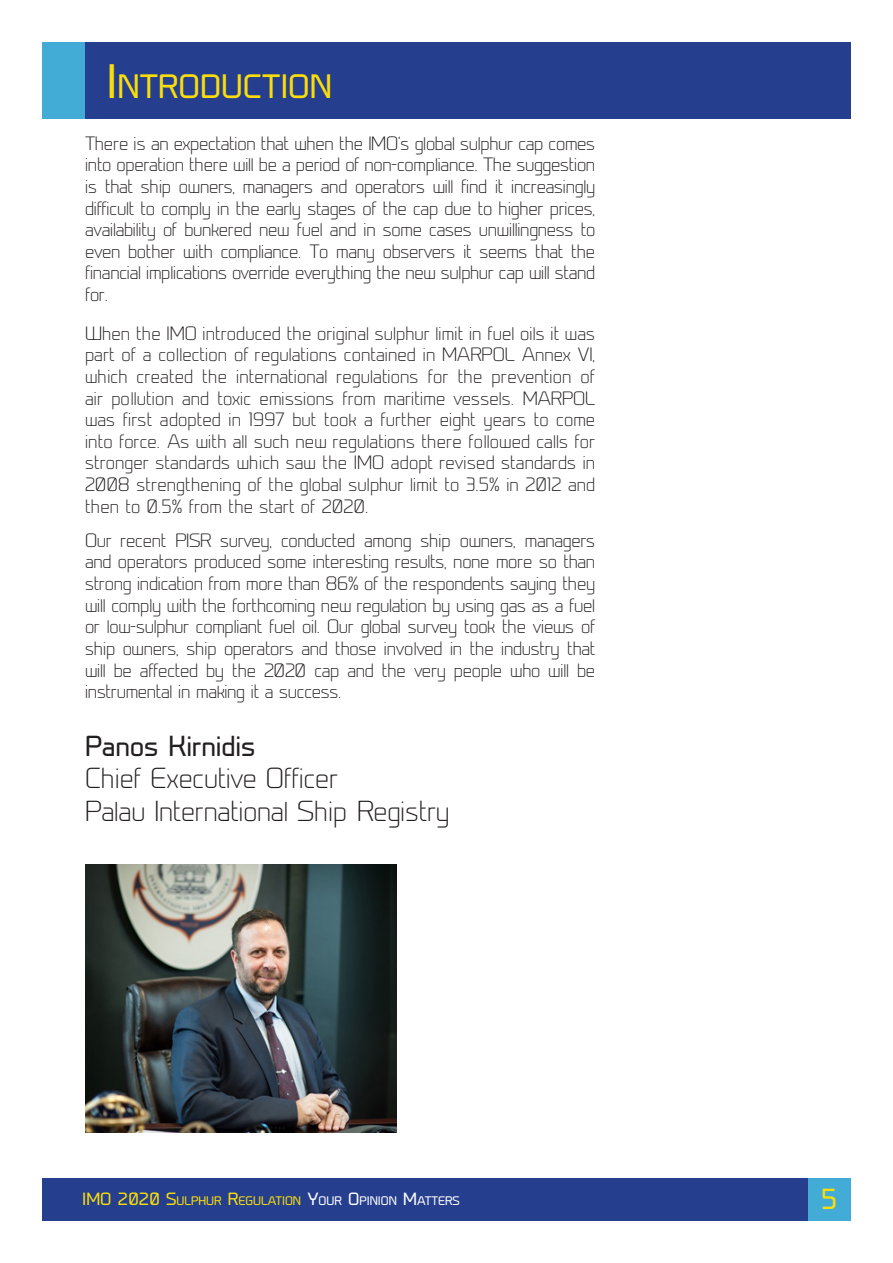
<style>
.page{position:relative;width:893px;height:1263px;background:#fff}
.page>*{position:absolute;margin:0;border:0;box-sizing:border-box;transform-origin:0 0}
.t1{font:31.5px "Prime";color:#fadd0b}
.t2{font:300 27px "Prime";letter-spacing:-.01em;color:#231f20}
.t3{font:27px "Prime";letter-spacing:-.01em;color:#231f20}
.t4{font:27px "Prime";color:#fadd0b}
.t5{font:300 18px/21.6px "Prime";letter-spacing:-.02em;color:#231f20;text-align:justify}
.t6{font:11.55px "Prime";color:#fadd0b}
.s1{font-size:45px}
.s2{font-size:16.5px}
.s3{font-size:16.5px;color:#fff}
.s4{color:#fff}
</style>
<div class="page">
<div style="left:43px;top:1178px;width:807px;height:42px;background:#253f8e"></div>
<div style="left:808px;top:1178px;width:42px;height:42px;background:#43acd6"></div>
<div style="left:43px;top:43px;width:42px;height:76px;background:#43acd6"></div>
<img style="left:85px;top:865px;width:312px;height:267px">
<div style="left:85px;top:43px;width:765px;height:76px;background:#253f8e"></div>
<p class="t1" style="left:106px;top:67px;width:227px"><span class="s1">I</span> NTRODUCTION</p>
<p class="t5" style="left:85px;top:133px;width:512px">There is an expectation that when the IMO’s global sulphur cap comes into operation there will be a period of non-compliance. The suggestion is that ship owners, managers and operators will find it increasingly difficult to comply in the early stages of the cap due to higher prices, availability of bunkered new fuel and in some cases unwillingness to even bother with compliance. To many observers it seems that the financial implications override everything the new sulphur cap will stand for.</p>
<p class="t5" style="left:85px;top:323px;width:512px">When the IMO introduced the original sulphur limit in fuel oils it was part of a collection of regulations contained in MARPOL Annex VI, which created the international regulations for the prevention of air pollution and toxic emissions from maritime vessels. MARPOL was first adopted in 1997 but took a further eight years to come into force. As with all such new regulations there followed calls for stronger standards which saw the IMO adopt revised standards in 2008 strengthening of the global sulphur limit to 3.5% in 2012 and then to 0.5% from the start of 2020.</p>
<p class="t5" style="left:85px;top:530px;width:512px">Our recent PISR survey, conducted among ship owners, managers and operators produced some interesting results, none more so than strong indication from more than 86% of the respondents saying they will comply with the forthcoming new regulation by using gas as a fuel or low-sulphur compliant fuel oil. Our global survey took the views of ship owners, ship operators and those involved in the industry that will be affected by the 2020 cap and the very people who will be instrumental in making it a success.</p>
<p class="t3" style="left:85px;top:730px;width:172px">Panos Kirnidis</p>
<p class="t2" style="left:85px;top:763px;width:255px">Chief Executive Officer</p>
<p class="t2" style="left:85px;top:796px;width:366px">Palau International Ship Registry</p>
<p class="t6" style="left:82px;top:1194px;width:378px"><span class="s2">IMO 2020</span> <span class="s2">S</span>ULPHUR <span class="s2">R</span>EGULATION <span class="s3">Y</span><span class="s4">OUR</span> <span class="s3">O</span><span class="s4">PINION</span> <span class="s3">M</span><span class="s4">ATTERS</span></p>
<p class="t4" style="left:821px;top:1183px;width:18px">5</p>
</div>
